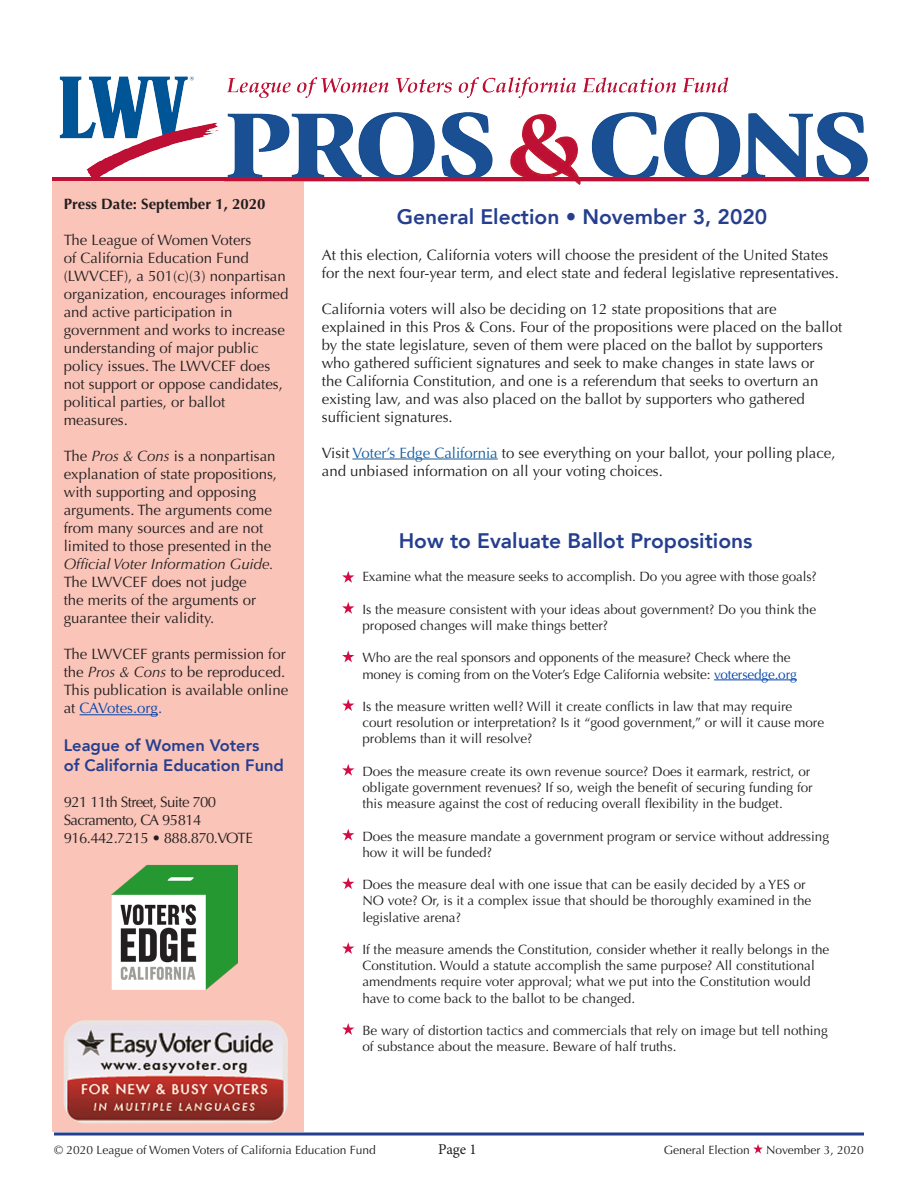
<style>
.page{position:relative;width:918px;height:1188px;background:#fff}
.page>*{position:absolute;margin:0;border:0;box-sizing:border-box;transform-origin:0 0}
.t1{font:800 21px "Avenir";color:#253f8e}
.t2{font:800 16.5px "Avenir";color:#253f8e}
.t3{font:15px/18px "Optima";color:#231f20}
.t4{font:15px/18px "Optima";letter-spacing:-.04em;color:#231f20}
.t5{font:700 15px "Optima";color:#231f20}
.t6{font:15px "Minion Pro";color:#231f20}
.t7{font:13.5px/16.2px "Optima";color:#231f20}
.t8{font:12px "Optima";color:#231f20}
.s1{font-style:italic}
.s2{color:#0645ad}
.s3{color:#175d9e}
</style>
<div class="page">
<svg style="left:54px;top:1132px;width:810px;height:4px;background:#5b6eaa"></svg>
<svg style="left:753px;top:1144px;width:10px;height:10px"></svg>
<div style="left:53px;top:177px;width:251px;height:955px;background:#fac4b8"></div>
<hr style="left:352px;top:459px;width:146px;height:1px;background:#175d9e">
<hr style="left:714px;top:680px;width:83px;height:1px;background:#0645ad">
<svg style="left:342px;top:571px;width:12px;height:12px"></svg>
<svg style="left:342px;top:602px;width:12px;height:12px"></svg>
<svg style="left:342px;top:650px;width:12px;height:12px"></svg>
<svg style="left:342px;top:699px;width:12px;height:12px"></svg>
<svg style="left:342px;top:764px;width:12px;height:12px"></svg>
<svg style="left:342px;top:829px;width:12px;height:12px"></svg>
<svg style="left:342px;top:877px;width:12px;height:12px"></svg>
<svg style="left:342px;top:942px;width:12px;height:12px"></svg>
<svg style="left:342px;top:1023px;width:12px;height:12px"></svg>
<hr style="left:80px;top:714px;width:78px;height:1px;background:#0645ad">
<img style="left:64px;top:1020px;width:224px;height:103px">
<img style="left:111px;top:865px;width:127px;height:125px">
<img style="left:53px;top:76px;width:815px;height:108px">
<p class="t5" style="left:64px;top:195px;width:203px">Press Date: September 1, 2020</p>
<p class="t3" style="left:64px;top:231px;width:189px">The League of Women Voters</p>
<p class="t3" style="left:64px;top:249px;width:187px">of California Education Fund</p>
<p class="t3" style="left:64px;top:267px;width:226px">(LWVCEF), a 501(c)(3) nonpartisan organization, encourages informed and active participation in government and works to increase understanding of major public policy issues. The LWVCEF does not support or oppose candidates, political parties, or ballot measures.</p>
<p class="t3" style="left:64px;top:447px;width:215px">The <span class="s1">Pros &amp; Cons</span> is a nonpartisan explanation of state propositions, with supporting and opposing arguments. The arguments come from many sources and are not limited to those presented in the<br><span class="s1">Official Voter Information Guide.<br></span>The LWVCEF does not judge<br>the merits of the arguments or guarantee their validity.</p>
<p class="t3" style="left:64px;top:645px;width:226px">The LWVCEF grants permission for the <span class="s1">Pros &amp; Cons</span> to be reproduced.<br>This publication is available online at <span class="s2">CAVotes.org.</span></p>
<p class="t2" style="left:64px;top:733px;width:197px">League of Women Voters</p>
<p class="t2" style="left:64px;top:752px;width:222px">of California Education Fund</p>
<p class="t4" style="left:64px;top:793px;width:191px">921 11th Street, Suite 700<br>Sacramento, CA 95814<br>916.442.7215 • 888.870.VOTE</p>
<p class="t1" style="left:397px;top:200px;width:372px">General Election • November 3, 2020</p>
<p class="t3" style="left:322px;top:246px;width:508px">At this election, California voters will choose the president of the United States</p>
<p class="t3" style="left:322px;top:264px;width:519px">for the next four-year term, and elect state and federal legislative representatives.</p>
<p class="t3" style="left:322px;top:300px;width:456px">California voters will also be deciding on 12 state propositions that are</p>
<p class="t3" style="left:322px;top:318px;width:522px">explained in this Pros &amp; Cons. Four of the propositions were placed on the ballot</p>
<p class="t3" style="left:322px;top:336px;width:503px">by the state legislature, seven of them were placed on the ballot by supporters</p>
<p class="t3" style="left:322px;top:354px;width:494px">who gathered sufficient signatures and seek to make changes in state laws or</p>
<p class="t3" style="left:322px;top:372px;width:498px">the California Constitution, and one is a referendum that seeks to overturn an</p>
<p class="t3" style="left:322px;top:390px;width:485px">existing law, and was also placed on the ballot by supporters who gathered</p>
<p class="t3" style="left:322px;top:408px;width:132px">sufficient signatures.</p>
<p class="t3" style="left:322px;top:444px;width:515px">Visit <span class="s3">Voter’s Edge California</span> to see everything on your ballot, your polling place, and unbiased information on all your voting choices.</p>
<p class="t1" style="left:399px;top:524px;width:355px">How to Evaluate Ballot Propositions</p>
<p class="t7" style="left:362px;top:569px;width:456px">Examine what the measure seeks to accomplish. Do you agree with those goals?</p>
<p class="t7" style="left:362px;top:601px;width:455px">Is the measure consistent with your ideas about government? Do you think the proposed changes will make things better?</p>
<p class="t7" style="left:362px;top:650px;width:436px">Who are the real sponsors and opponents of the measure? Check where the money is coming from on the Voter’s Edge California website: <span class="s2">votersedge.org</span></p>
<p class="t7" style="left:362px;top:698px;width:463px">Is the measure written well? Will it create conflicts in law that may require court resolution or interpretation? Is it “good government,” or will it cause more problems than it will resolve?</p>
<p class="t7" style="left:362px;top:763px;width:452px">Does the measure create its own revenue source? Does it earmark, restrict, or obligate government revenues? If so, weigh the benefit of securing funding for this measure against the cost of reducing overall flexibility in the budget.</p>
<p class="t7" style="left:362px;top:828px;width:468px">Does the measure mandate a government program or service without addressing how it will be funded?</p>
<p class="t7" style="left:362px;top:877px;width:450px">Does the measure deal with one issue that can be easily decided by a YES or<br>NO vote? Or, is it a complex issue that should be thoroughly examined in the legislative arena?</p>
<p class="t7" style="left:362px;top:941px;width:469px">If the measure amends the Constitution, consider whether it really belongs in the Constitution. Would a statute accomplish the same purpose? All constitutional amendments require voter approval; what we put into the Constitution would have to come back to the ballot to be changed.</p>
<p class="t7" style="left:362px;top:1022px;width:467px">Be wary of distortion tactics and commercials that rely on image but tell nothing of substance about the measure. Beware of half truths.</p>
<p class="t8" style="left:54px;top:1143px;width:323px">© 2020 League of Women Voters of California Education Fund</p>
<p class="t6" style="left:438px;top:1139px;width:40px">Page 1</p>
<p class="t8" style="left:664px;top:1143px;width:87px">General Election</p>
<p class="t8" style="left:766px;top:1143px;width:99px">November 3, 2020</p>
</div>
